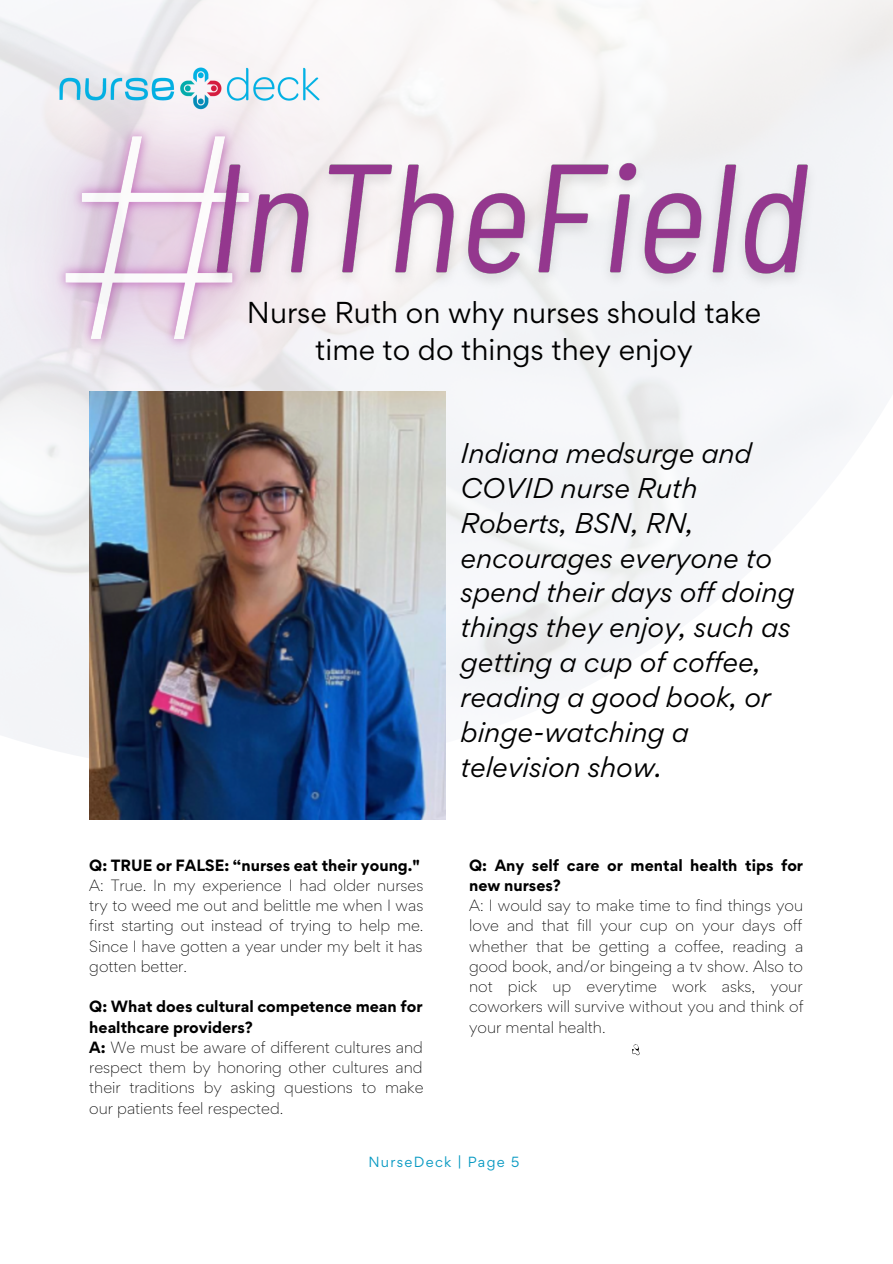
<style>
.page{position:relative;width:893px;height:1264px;background:#fff}
.page>*{position:absolute;margin:0;border:0;box-sizing:border-box;transform-origin:0 0}
.t1{font:27px/37px "Gordita";color:#000;text-align:center}
.t2{font:italic 25.5px/34.8px "Gordita";color:#000}
.t3{font:300 14.55px/20.2px "Gordita";color:#000;text-align:justify}
.t4{font:700 14.55px/20.2px "Gordita";color:#000}
.t5{font:13.05px "Gordita";letter-spacing:.1em;color:#0799c2}
.s1{font-weight:700}
</style>
<div class="page">
<img style="left:89px;top:755px;width:357px;height:64px">
<img style="left:0;top:0;width:606px;height:755px">
<img style="left:189px;top:107px;width:637px;height:221px">
<svg style="left:632px;top:1044px;width:8px;height:11px"></svg>
<h1 class="t1" style="left:247px;top:294px;width:515px">Nurse Ruth on why nurses should take time to do things they enjoy</h1>
<p class="t4" style="left:89px;top:854px;width:332px">Q: TRUE or FALSE: “nurses eat their young."</p>
<p class="t3" style="left:89px;top:875px;width:336px">A: True. In my experience I had older nurses try to weed me out and belittle me when I was first starting out instead of trying to help me.<br>Since I have gotten a year under my belt it has gotten better.</p>
<p class="t3" style="left:89px;top:996px;width:336px;text-align:left"><span class="s1">Q: What does cultural competence mean for healthcare providers?<br>A:</span> We must be aware of different cultures and respect them by honoring other cultures and their traditions by asking questions to make our patients feel respected.</p>
<h2 class="t2" style="left:460px;top:435px;width:335px">Indiana medsurge and<br>COVID nurse Ruth<br>Roberts, BSN, RN, encourages everyone to spend their days off doing things they enjoy, such as getting a cup of coffee, reading a good book, or binge-watching a television show.</h2>
<p class="t4" style="left:469px;top:854px;width:335px">Q: Any self care or mental health tips for new nurses?</p>
<p class="t3" style="left:469px;top:895px;width:336px">A: I would say to make time to find things you love and that fill your cup on your days off whether that be getting a coffee, reading a good book, and/or bingeing a tv show. Also to not pick up everytime work asks, your coworkers will survive without you and think of your mental health.</p>
<p class="t5" style="left:368px;top:1152px;width:152px">NurseDeck | Page 5</p>
</div>
